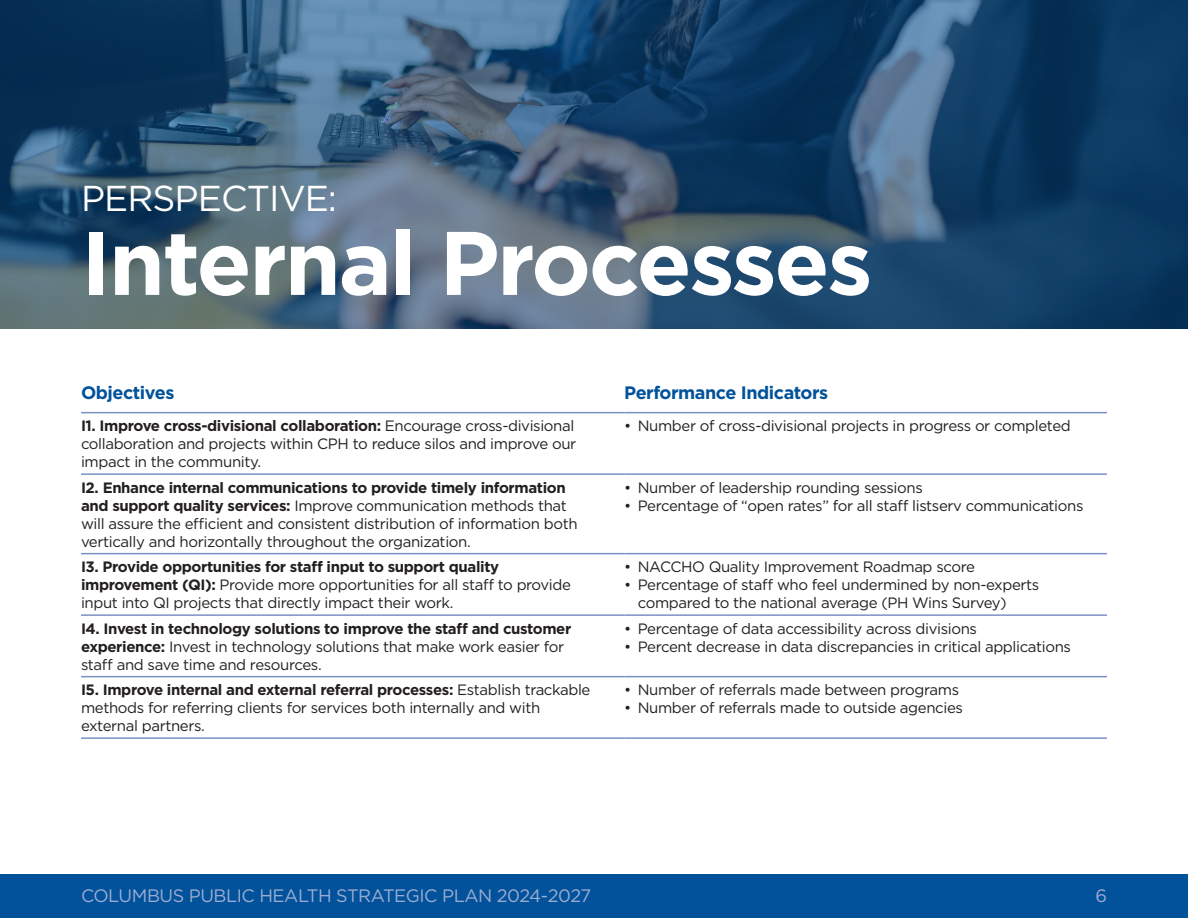
<style>
.page{position:relative;width:1188px;height:918px;background:#fff}
.page>*{position:absolute;margin:0;border:0;box-sizing:border-box;transform-origin:0 0}
.t1{font:700 90px "Gotham";letter-spacing:-.025em;color:#fff}
.t2{font:36px "Gotham";letter-spacing:-.025em;color:#fff}
.t3{font:18px "Gotham";letter-spacing:-.025em;color:#9dacd3}
.t4{font:700 18px "Gotham";letter-spacing:-.025em;color:#01529a}
.t5{font:15px/18px "Gotham";letter-spacing:-.025em;color:#231f20}
.s1{font-weight:700}
</style>
<div class="page">
<svg style="left:0;top:0;width:1188px;height:328px;background:#2f5372"></svg>
<hr style="left:81px;top:412px;width:543px;height:1px;background:#7a92c4">
<hr style="left:624px;top:412px;width:483px;height:1px;background:#7a92c4">
<hr style="left:81px;top:473px;width:543px;height:2px;background:#7a92c4">
<hr style="left:624px;top:473px;width:483px;height:2px;background:#7a92c4">
<hr style="left:81px;top:553px;width:543px;height:1px;background:#7a92c4">
<hr style="left:624px;top:553px;width:483px;height:1px;background:#7a92c4">
<hr style="left:81px;top:614px;width:543px;height:2px;background:#7a92c4">
<hr style="left:624px;top:614px;width:483px;height:2px;background:#7a92c4">
<hr style="left:81px;top:676px;width:543px;height:1px;background:#7a92c4">
<hr style="left:624px;top:676px;width:483px;height:1px;background:#7a92c4">
<hr style="left:81px;top:737px;width:543px;height:2px;background:#7a92c4">
<hr style="left:624px;top:737px;width:483px;height:2px;background:#7a92c4">
<div style="left:0;top:875px;width:1188px;height:43px;background:#01529a"></div>
<h2 class="t2" style="left:81px;top:175px;width:258px">PERSPECTIVE:</h2>
<h1 class="t1" style="left:81px;top:203px;width:793px">Internal Processes</h1>
<p class="t4" style="left:81px;top:381px;width:95px">Objectives</p>
<p class="t4" style="left:624px;top:381px;width:206px">Performance Indicators</p>
<p class="t5" style="left:81px;top:417px;width:497px"><span class="s1">I1. Improve cross-divisional collaboration:</span> Encourage cross-divisional collaboration and projects within CPH to reduce silos and improve our impact in the community.</p>
<p class="t5" style="left:624px;top:417px;width:448px">• Number of cross-divisional projects in progress or completed</p>
<p class="t5" style="left:81px;top:478px;width:498px"><span class="s1">I2. Enhance internal communications to provide timely information and support quality services:</span> Improve communication methods that will assure the efficient and consistent distribution of information both vertically and horizontally throughout the organization.</p>
<p class="t5" style="left:624px;top:478px;width:300px">• Number of leadership rounding sessions</p>
<p class="t5" style="left:624px;top:496px;width:461px">• Percentage of “open rates” for all staff listserv communications</p>
<p class="t5" style="left:81px;top:558px;width:491px"><span class="s1">I3. Provide opportunities for staff input to support quality improvement (QI):</span> Provide more opportunities for all staff to provide input into QI projects that directly impact their work.</p>
<p class="t5" style="left:624px;top:558px;width:352px">• NACCHO Quality Improvement Roadmap score</p>
<p class="t5" style="left:638px;top:576px;width:403px;text-indent:-14px">• Percentage of staff who feel undermined by non-experts compared to the national average (PH Wins Survey)</p>
<p class="t5" style="left:81px;top:619px;width:492px"><span class="s1">I4. Invest in technology solutions to improve the staff and customer experience:</span> Invest in technology solutions that make work easier for staff and save time and resources.</p>
<p class="t5" style="left:624px;top:619px;width:354px">• Percentage of data accessibility across divisions</p>
<p class="t5" style="left:624px;top:637px;width:448px">• Percent decrease in data discrepancies in critical applications</p>
<p class="t5" style="left:81px;top:681px;width:511px"><span class="s1">I5. Improve internal and external referral processes:</span> Establish trackable methods for referring clients for services both internally and with external partners.</p>
<p class="t5" style="left:624px;top:681px;width:336px">• Number of referrals made between programs</p>
<p class="t5" style="left:624px;top:699px;width:340px">• Number of referrals made to outside agencies</p>
<p class="t3" style="left:81px;top:884px;width:512px">COLUMBUS PUBLIC HEALTH STRATEGIC PLAN 2024-2027</p>
<p class="t3" style="left:1095px;top:884px;width:13px">6</p>
</div>
